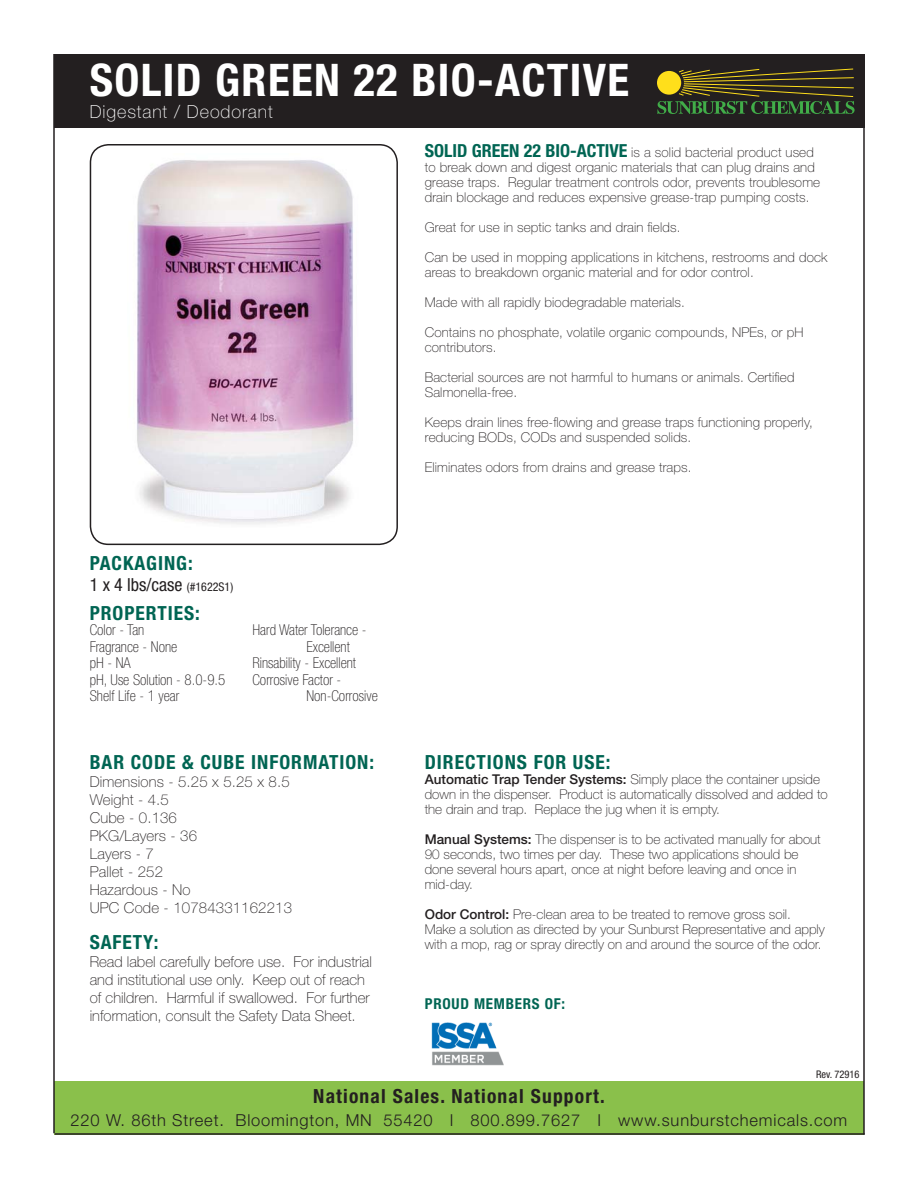
<style>
.page{position:relative;width:918px;height:1188px;background:#fff}
.page>*{position:absolute;margin:0;border:0;box-sizing:border-box;transform-origin:0 0}
.t1{font:700 condensed 45px "Helvetica Neue LT Std";letter-spacing:.03em;color:#fff}
.t2{font:700 condensed 19.5px "Helvetica Neue LT Std";letter-spacing:.05em;color:#006553}
.t3{font:700 condensed 19.5px "Helvetica Neue LT Std";letter-spacing:.06em;color:#231f20}
.t4{font:condensed 18px "Helvetica Neue LT Std";color:#231f20}
.t5{font:100 18px "Helvetica Neue LT Std";letter-spacing:.05em;color:#fff}
.t6{font:300 16.5px "Helvetica Neue LT Std";letter-spacing:.05em;color:#231f20}
.t7{font:100 15px/18px "Helvetica Neue LT Std";color:#231f20}
.t8{font:100 condensed 15px/16.5px "Helvetica Neue LT Std";color:#231f20}
.t9{font:700 condensed 15px "Helvetica Neue LT Std";letter-spacing:.05em;color:#006553}
.t10{font:100 13.5px/15px "Helvetica Neue LT Std";letter-spacing:.01em;color:#231f20}
.t11{font:condensed 10.5px "Helvetica Neue LT Std";color:#231f20}
.s1{font-size:12px}
.s2{font-weight:700;font-stretch:condensed;font-size:18px;color:#006553}
.s3{font-weight:500}
</style>
<div class="page">
<div style="left:54px;top:54px;width:590px;height:74px;background:#231f20"></div>
<div style="left:54px;top:1081px;width:810px;height:54px;background:#8ac04b"></div>
<div style="left:90px;top:144px;width:308px;height:401px;border:2px solid #231f20;border-radius:18px"></div>
<div style="left:644px;top:54px;width:221px;height:74px;background:#231f20"></div>
<svg style="left:657px;top:68px;width:198px;height:46px"></svg>
<hr style="left:53px;top:54px;width:2px;height:1079px;background:#231f20">
<hr style="left:863px;top:108px;width:2px;height:1027px;background:#231f20">
<hr style="left:55px;top:1133px;width:810px;height:2px;background:#231f20">
<img style="left:136px;top:160px;width:218px;height:364px">
<img style="left:431px;top:1022px;width:73px;height:44px">
<h1 class="t1" style="left:90px;top:63px;width:541px">SOLID GREEN 22 BIO-ACTIVE</h1>
<h3 class="t5" style="left:90px;top:105px;width:185px">Digestant / Deodorant</h3>
<h2 class="t2" style="left:90px;top:555px;width:105px">PACKAGING:</h2>
<h3 class="t4" style="left:90px;top:574px;width:145px">1 x 4 lbs/case <span class="s1">(#1622S1)</span></h3>
<h2 class="t2" style="left:90px;top:606px;width:112px">PROPERTIES:</h2>
<p class="t8" style="left:90px;top:623px;width:137px">Color - Tan<br>Fragrance - None<br>pH - NA<br>pH, Use Solution - 8.0-9.5<br>Shelf Life - 1 year</p>
<p class="t8" style="left:252px;top:623px;width:116px">Hard Water Tolerance -</p>
<p class="t8" style="left:306px;top:640px;width:45px">Excellent</p>
<p class="t8" style="left:252px;top:656px;width:105px">Rinsability - Excellent</p>
<p class="t8" style="left:252px;top:673px;width:90px">Corrosive Factor -</p>
<p class="t8" style="left:306px;top:689px;width:73px">Non-Corrosive</p>
<h2 class="t2" style="left:90px;top:754px;width:286px">BAR CODE &amp; CUBE INFORMATION:</h2>
<p class="t7" style="left:90px;top:774px;width:204px">Dimensions - 5.25 x 5.25 x 8.5<br>Weight - 4.5<br>Cube - 0.136<br>PKG/Layers - 36<br>Layers - 7<br>Pallet - 252<br>Hazardous - No<br>UPC Code - 10784331162213</p>
<h2 class="t2" style="left:90px;top:934px;width:70px">SAFETY:</h2>
<p class="t7" style="left:90px;top:954px;width:284px">Read label carefully before use. For industrial and institutional use only. Keep out of reach of children. Harmful if swallowed. For further information, consult the Safety Data Sheet.</p>
<p class="t10" style="left:425px;top:146px;width:397px"><span class="s2">SOLID GREEN 22 BIO-ACTIVE</span> is a solid bacterial product used to break down and digest organic materials that can plug drains and grease traps. Regular treatment controls odor, prevents troublesome drain blockage and reduces expensive grease-trap pumping costs.</p>
<p class="t10" style="left:425px;top:221px;width:257px">Great for use in septic tanks and drain fields.</p>
<p class="t10" style="left:425px;top:251px;width:404px">Can be used in mopping applications in kitchens, restrooms and dock areas to breakdown organic material and for odor control.</p>
<p class="t10" style="left:425px;top:296px;width:262px">Made with all rapidly biodegradable materials.</p>
<p class="t10" style="left:425px;top:326px;width:380px">Contains no phosphate, volatile organic compounds, NPEs, or pH contributors.</p>
<p class="t10" style="left:425px;top:371px;width:371px">Bacterial sources are not harmful to humans or animals. Certified<br>Salmonella-free.</p>
<p class="t10" style="left:425px;top:416px;width:390px">Keeps drain lines free-flowing and grease traps functioning properly, reducing BODs, CODs and suspended solids.</p>
<p class="t10" style="left:425px;top:461px;width:268px">Eliminates odors from drains and grease traps.</p>
<h2 class="t2" style="left:425px;top:754px;width:187px">DIRECTIONS FOR USE:</h2>
<p class="t10" style="left:425px;top:773px;width:405px"><span class="s3">Automatic Trap Tender Systems:</span> Simply place the container upside down in the dispenser. Product is automatically dissolved and added to the drain and trap. Replace the jug when it is empty.</p>
<p class="t10" style="left:425px;top:833px;width:398px"><span class="s3">Manual Systems:</span> The dispenser is to be activated manually for about 90 seconds, two times per day. These two applications should be done several hours apart, once at night before leaving and once in mid-day.</p>
<p class="t10" style="left:425px;top:908px;width:401px"><span class="s3">Odor Control:</span> Pre-clean area to be treated to remove gross soil.<br>Make a solution as directed by your Sunburst Representative and apply with a mop, rag or spray directly on and around the source of the odor.</p>
<p class="t9" style="left:425px;top:998px;width:142px">PROUD MEMBERS OF:</p>
<p class="t11" style="left:816px;top:1068px;width:45px">Rev. 72916</p>
<h2 class="t3" style="left:313px;top:1089px;width:293px">National Sales. National Support.</h2>
<p class="t6" style="left:71px;top:1110px;width:778px">220 W. 86th Street. Bloomington, MN 55420 I 800.899.7627 I www.sunburstchemicals.com</p>
</div>
